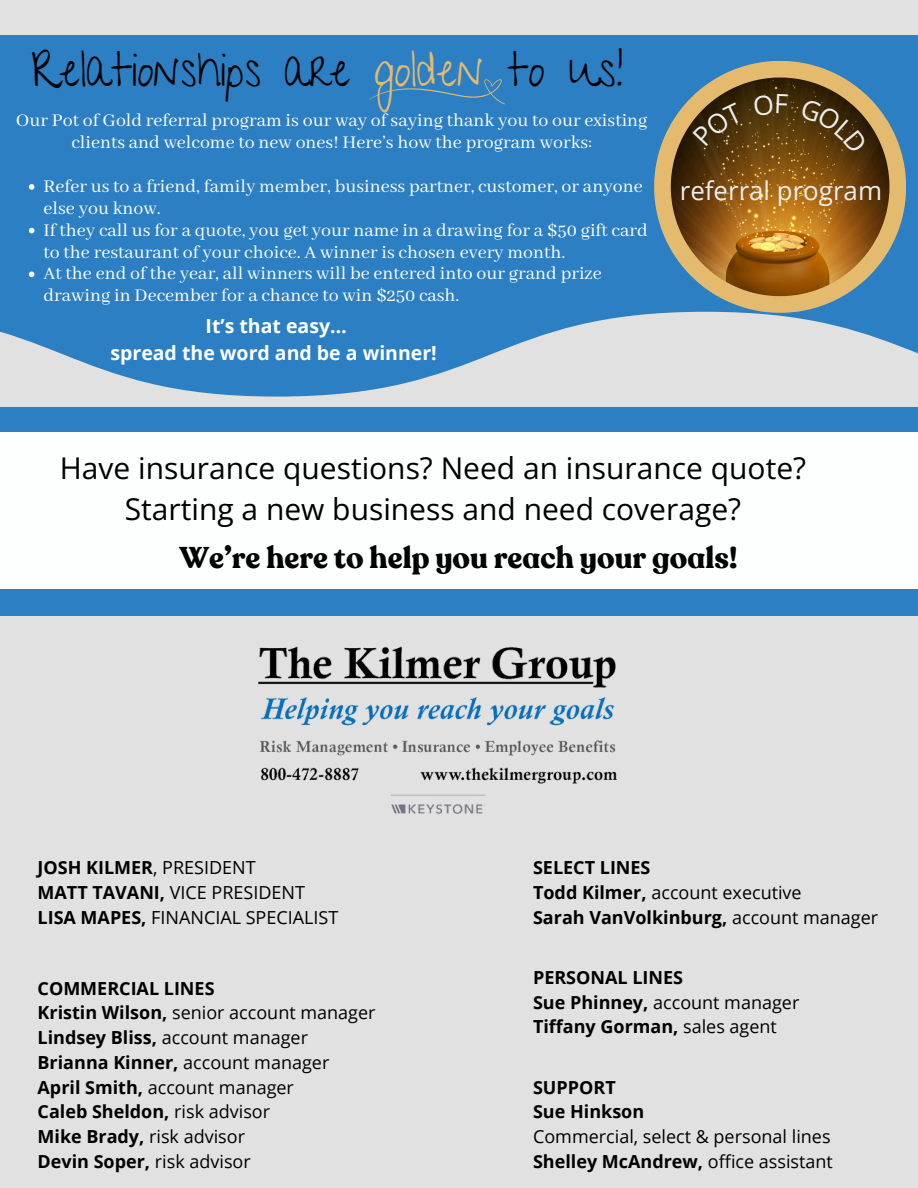
<style>
.page{position:relative;width:918px;height:1188px;background:#fff}
.page>*{position:absolute;margin:0;border:0;box-sizing:border-box;transform-origin:0 0}
.t1{font:47.25px "Give You Glory";color:#000}
.t2{font:30px/41.7px "Open Sans";color:#000;text-align:center}
.t3{font:700 30px "Recoleta Alt";color:#000}
.t4{font:25.8px "Open Sans";color:#eee}
.t5{font:19.8px/21.9px "Abhaya Libre";color:#fff;text-align:center}
.t6{font:700 19.5px/27px "Open Sans";color:#fff;text-align:center}
.t7{font:18px/24.8px "Open Sans";color:#000}
.t8{font:700 18px/24.8px "Open Sans";color:#000}
.s1{color:#e4ba6e}
.s2{font-weight:700}
.s3{font-weight:400}
</style>
<div class="page">
<div style="left:0;top:289px;width:918px;height:899px;background:#e1e1e1"></div>
<svg style="left:0;top:34px;width:918px;height:363px;background:#478ec7"></svg>
<img style="left:258px;top:646px;width:359px;height:168px">
<div style="left:0;top:0;width:918px;height:34px;background:#e1e1e1"></div>
<svg style="left:654px;top:61px;width:252px;height:252px;background:#6f94a4"></svg>
<img style="left:671px;top:78px;width:218px;height:218px">
<div style="left:0;top:408px;width:918px;height:26px;background:#2c7fc3"></div>
<div style="left:0;top:433px;width:918px;height:182px;background:#fdfefe"></div>
<div style="left:0;top:589px;width:918px;height:26px;background:#2c7fc3"></div>
<svg style="left:369px;top:79px;width:136px;height:25px;background:#3682be"></svg>
<svg style="left:29px;top:184px;width:5px;height:6px"></svg>
<svg style="left:29px;top:228px;width:5px;height:5px"></svg>
<svg style="left:29px;top:272px;width:5px;height:5px"></svg>
<svg style="left:693px;top:102px;width:51px;height:44px;background:#49330f"></svg>
<svg style="left:753px;top:94px;width:35px;height:22px"></svg>
<svg style="left:800px;top:98px;width:68px;height:55px;background:#53380f"></svg>
<h1 class="t1" style="left:30px;top:42px;width:594px">Relationships are <span class="s1">golden</span> to us!</h1>
<p class="t5" style="left:16px;top:110px;width:633px">Our Pot of Gold referral program is our way of saying thank you to our existing clients and welcome to new ones! Here’s how the program works:</p>
<p class="t5" style="left:44px;top:176px;width:606px;text-align:left">Refer us to a friend, family member, business partner, customer, or anyone else you know.<br>If they call us for a quote, you get your name in a drawing for a $50 gift card to the restaurant of your choice. A winner is chosen every month.<br>At the end of the year, all winners will be entered into our grand prize drawing in December for a chance to win $250 cash.</p>
<p class="t6" style="left:110px;top:312px;width:328px">It’s that easy…<br>spread the word and be a winner!</p>
<h6 class="t4" style="left:680px;top:173px;width:204px">referral program</h6>
<p class="t2" style="left:60px;top:446px;width:748px">Have insurance questions? Need an insurance quote?<br>Starting a new business and need coverage?</p>
<p class="t3" style="left:180px;top:538px;width:559px">We’re here to help you reach your goals!</p>
<p class="t7" style="left:38px;top:855px;width:302px"><span class="s2">JOSH KILMER</span>, PRESIDENT<br><span class="s2">MATT TAVANI,</span> VICE PRESIDENT<br><span class="s2">LISA MAPES,</span> FINANCIAL SPECIALIST</p>
<p class="t8" style="left:38px;top:975px;width:178px">COMMERCIAL LINES</p>
<p class="t7" style="left:38px;top:1000px;width:339px"><span class="s2">Kristin Wilson,</span> senior account manager</p>
<p class="t7" style="left:38px;top:1025px;width:272px"><span class="s2">Lindsey Bliss,</span> account manager</p>
<p class="t8" style="left:38px;top:1050px;width:293px">Brianna Kinner, <span class="s3">account manager</span></p>
<p class="t7" style="left:38px;top:1074px;width:258px"><span class="s2">April Smith,</span> account manager</p>
<p class="t8" style="left:38px;top:1099px;width:234px">Caleb Sheldon, <span class="s3">risk advisor</span></p>
<p class="t7" style="left:38px;top:1124px;width:209px"><span class="s2">Mike Brady,</span> risk advisor</p>
<p class="t8" style="left:38px;top:1149px;width:215px">Devin Soper, <span class="s3">risk advisor</span></p>
<p class="t8" style="left:533px;top:855px;width:119px">SELECT LINES</p>
<p class="t7" style="left:533px;top:880px;width:270px"><span class="s2">Todd Kilmer,</span> account executive</p>
<p class="t8" style="left:533px;top:904px;width:347px">Sarah VanVolkinburg, <span class="s3">account manager</span></p>
<p class="t8" style="left:533px;top:965px;width:151px">PERSONAL LINES</p>
<p class="t7" style="left:533px;top:989px;width:268px"><span class="s2">Sue Phinney,</span> account manager</p>
<p class="t8" style="left:533px;top:1014px;width:245px">Tiffany Gorman, <span class="s3">sales agent</span></p>
<p class="t8" style="left:533px;top:1074px;width:113px">SUPPORT<br>Sue Hinkson</p>
<p class="t7" style="left:533px;top:1124px;width:301px">Commercial, select &amp; personal lines<br><span class="s2">Shelley McAndrew,</span> office assistant</p>
</div>
